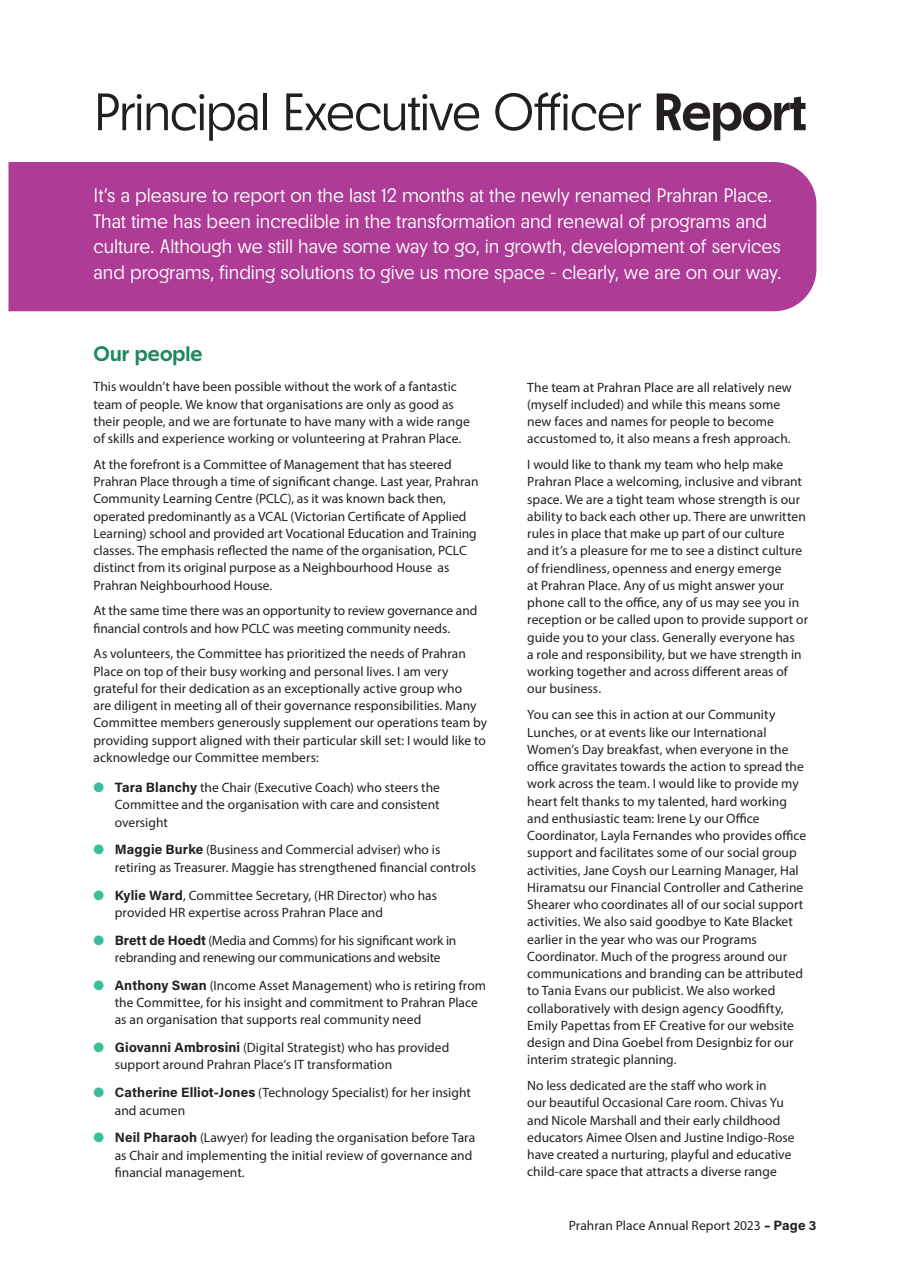
<style>
.page{position:relative;width:910px;height:1280px;background:#fff}
.page>*{position:absolute;margin:0;border:0;box-sizing:border-box;transform-origin:0 0}
.t1{font:300 52.5px "Neighbor";letter-spacing:-.03em;color:#231f20}
.t2{font:700 21px "Neighbor";letter-spacing:.005em;color:#1e885d}
.t3{font:300 19.5px/25.5px "Neighbor";color:#fff}
.t4{font:13.5px/17.2px "Myriad Pro";color:#231f20}
.s1{font-weight:700}
.s2{color:#3bbd99}
.s3{font-family:"Acumin Pro";font-weight:700}
</style>
<div class="page">
<div style="left:9px;top:162px;width:807px;height:149px;background:#ae3b96"></div>
<h1 class="t1" style="left:94px;top:82px;width:715px">Principal Executive Officer <span class="s1">Report</span></h1>
<p class="t3" style="left:94px;top:183px;width:689px">It’s a pleasure to report on the last 12 months at the newly renamed Prahran Place.<br>That time has been incredible in the transformation and renewal of programs and culture. Although we still have some way to go, in growth, development of services and programs, finding solutions to give us more space - clearly, we are on our way.</p>
<h2 class="t2" style="left:94px;top:341px;width:110px">Our people</h2>
<p class="t4" style="left:94px;top:378px;width:378px">This wouldn’t have been possible without the work of a fantastic team of people. We know that organisations are only as good as their people, and we are fortunate to have many with a wide range of skills and experience working or volunteering at Prahran Place.</p>
<p class="t4" style="left:94px;top:455px;width:387px">At the forefront is a Committee of Management that has steered Prahran Place through a time of significant change. Last year, Prahran Community Learning Centre (PCLC), as it was known back then, operated predominantly as a VCAL (Victorian Certificate of Applied Learning) school and provided art Vocational Education and Training classes. The emphasis reflected the name of the organisation, PCLC distinct from its original purpose as a Neighbourhood House as Prahran Neighbourhood House.</p>
<p class="t4" style="left:94px;top:602px;width:385px">At the same time there was an opportunity to review governance and financial controls and how PCLC was meeting community needs.</p>
<p class="t4" style="left:94px;top:645px;width:395px">As volunteers, the Committee has prioritized the needs of Prahran Place on top of their busy working and personal lives. I am very grateful for their dedication as an exceptionally active group who<br>are diligent in meeting all of their governance responsibilities. Many Committee members generously supplement our operations team by providing support aligned with their particular skill set: I would like to acknowledge our Committee members:</p>
<p class="t4" style="left:115px;top:779px;width:327px;text-align:justify;text-indent:-21px"><span class="s2">●</span> <span class="s3">Tara Blanchy</span> the Chair (Executive Coach) who steers the Committee and the organisation with care and consistent oversight</p>
<p class="t4" style="left:115px;top:841px;width:363px;text-indent:-21px"><span class="s2">●</span> <span class="s3">Maggie Burke</span> (Business and Commercial adviser) who is retiring as Treasurer. Maggie has strengthened financial controls</p>
<p class="t4" style="left:115px;top:886px;width:324px;text-indent:-21px"><span class="s2">●</span> <span class="s3">Kylie Ward</span>, Committee Secretary, (HR Director) who has provided HR expertise across Prahran Place and</p>
<p class="t4" style="left:94px;top:931px;width:364px;text-align:center"><span class="s2">●</span> <span class="s3">Brett de Hoedt</span> (Media and Comms) for his significant work in rebranding and renewing our communications and website</p>
<p class="t4" style="left:115px;top:976px;width:373px;text-indent:-21px"><span class="s2">●</span> <span class="s3">Anthony Swan</span> (Income Asset Management) who is retiring from the Committee, for his insight and commitment to Prahran Place as an organisation that supports real community need</p>
<p class="t4" style="left:115px;top:1039px;width:336px;text-indent:-21px"><span class="s2">●</span> <span class="s3">Giovanni Ambrosini</span> (Digital Strategist) who has provided support around Prahran Place’s IT transformation</p>
<p class="t4" style="left:115px;top:1084px;width:358px;text-indent:-21px"><span class="s2">●</span> <span class="s3">Catherine Elliot-Jones</span> (Technology Specialist) for her insight and acumen</p>
<p class="t4" style="left:115px;top:1129px;width:362px;text-indent:-21px"><span class="s2">●</span> <span class="s3">Neil Pharaoh</span> (Lawyer) for leading the organisation before Tara as Chair and implementing the initial review of governance and financial management.</p>
<p class="t4" style="left:527px;top:378px;width:266px">The team at Prahran Place are all relatively new (myself included) and while this means some new faces and names for people to become accustomed to, it also means a fresh approach.</p>
<p class="t4" style="left:527px;top:456px;width:282px">I would like to thank my team who help make Prahran Place a welcoming, inclusive and vibrant space. We are a tight team whose strength is our ability to back each other up. There are unwritten rules in place that make up part of our culture and it’s a pleasure for me to see a distinct culture of friendliness, openness and energy emerge<br>at Prahran Place. Any of us might answer your phone call to the office, any of us may see you in reception or be called upon to provide support or guide you to your class. Generally everyone has<br>a role and responsibility, but we have strength in working together and across different areas of our business.</p>
<p class="t4" style="left:527px;top:706px;width:280px">You can see this in action at our Community Lunches, or at events like our International Women’s Day breakfast, when everyone in the office gravitates towards the action to spread the work across the team. I would like to provide my heart felt thanks to my talented, hard working and enthusiastic team: Irene Ly our Office Coordinator, Layla Fernandes who provides office support and facilitates some of our social group activities, Jane Coysh our Learning Manager, Hal Hiramatsu our Financial Controller and Catherine Shearer who coordinates all of our social support activities. We also said goodbye to Kate Blacket earlier in the year who was our Programs Coordinator. Much of the progress around our communications and branding can be attributed to Tania Evans our publicist. We also worked collaboratively with design agency Goodfifty, Emily Papettas from EF Creative for our website design and Dina Goebel from Designbiz for our interim strategic planning.</p>
<p class="t4" style="left:527px;top:1077px;width:269px">No less dedicated are the staff who work in<br>our beautiful Occasional Care room. Chivas Yu and Nicole Marshall and their early childhood educators Aimee Olsen and Justine Indigo-Rose have created a nurturing, playful and educative child-care space that attracts a diverse range</p>
<p class="t4" style="left:569px;top:1216px;width:249px">Prahran Place Annual Report 2023 <span class="s3">– Page 3</span></p>
</div>
